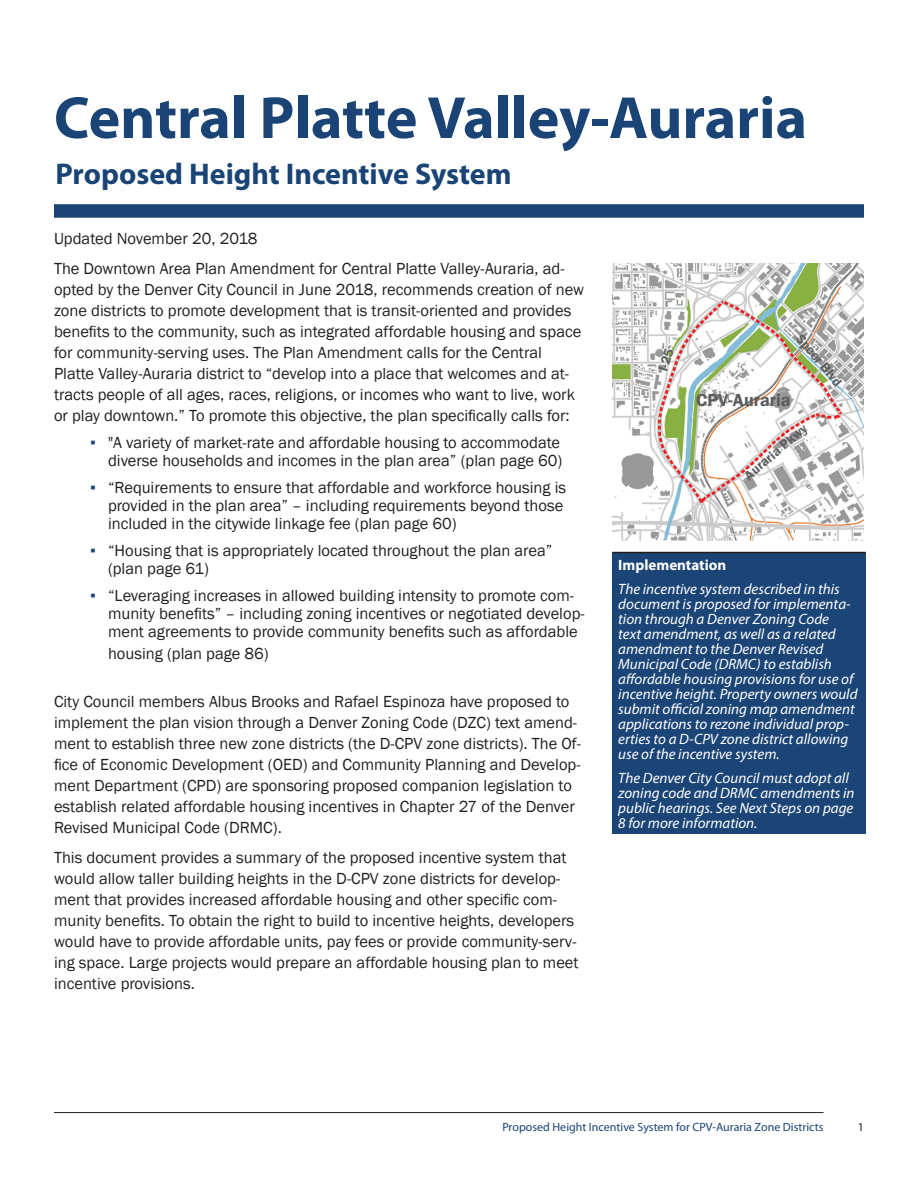
<style>
.page{position:relative;width:918px;height:1188px;background:#fff}
.page>*{position:absolute;margin:0;border:0;box-sizing:border-box;transform-origin:0 0}
.Chapter_Header{font:700 60px "Myriad Pro";color:#1a4476}
.Chapter_Subhead{font:700 30px "Myriad Pro";color:#1a4476}
.t1{font:600 18px "Franklin Gothic";color:#5d5d5d}
.Body_Text{font:16.5px/21px "Franklin Gothic";color:#231f20}
.Sidebar{font:italic 15px/15px "Myriad Pro";color:#fff}
.t2{font:700 15px "Myriad Pro";color:#fff}
.t3{font:600 13.5px "Franklin Gothic";color:#5d5d5d}
.t4{font:12px "Myriad Pro";color:#1a4476}
.t5{font:12px "Myriad Pro";color:#231f20}
.s1{font-family:"Arial";color:#1a4476}
</style>
<div class="page">
<hr style="left:54px;top:1112px;width:770px;height:1px;background:#231f20">
<div style="left:54px;top:204px;width:810px;height:14px;background:#1a4476"></div>
<div style="left:612px;top:553px;width:254px;height:281px;background:#1b4576"></div>
<hr style="left:612px;top:552px;width:254px;height:1px;background:#231f20">
<img style="left:612px;top:263px;width:252px;height:277px">
<p class="Chapter_Header" style="left:54px;top:84px;width:755px">Central Platte Valley-Auraria</p>
<p class="Chapter_Subhead" style="left:56px;top:158px;width:458px">Proposed Height Incentive System</p>
<p class="Body_Text" style="left:54px;top:228px;width:205px">Updated November 20, 2018</p>
<p class="Body_Text" style="left:54px;top:258px;width:531px">The Downtown Area Plan Amendment for Central Platte Valley-Auraria, ad&shy;opted by the Denver City Council in June 2018, recommends creation of new zone districts to promote development that is transit-oriented and provides benefits to the community, such as integrated affordable housing and space for community-serving uses. The Plan Amendment calls for the Central Platte Valley-Auraria district to “develop into a place that welcomes and at&shy;tracts people of all ages, races, religions, or incomes who want to live, work or play downtown.” To promote this objective, the plan specifically calls for:</p>
<p class="Body_Text" style="left:90px;top:434px;width:474px;line-height:18px;text-align:right"><span class="s1">▪</span> "A variety of market-rate and affordable housing to accommodate diverse households and incomes in the plan area” (plan page 60)</p>
<p class="Body_Text" style="left:108px;top:479px;width:460px;line-height:18px;text-indent:-18px"><span class="s1">▪</span> “Requirements to ensure that affordable and workforce housing is provided in the plan area” – including requirements beyond those included in the citywide linkage fee (plan page 60)</p>
<p class="Body_Text" style="left:108px;top:542px;width:446px;line-height:18px;text-indent:-18px"><span class="s1">▪</span> “Housing that is appropriately located throughout the plan area” (plan page 61)</p>
<p class="Body_Text" style="left:108px;top:587px;width:478px;line-height:18px;text-indent:-18px"><span class="s1">▪</span> “Leveraging increases in allowed building intensity to promote com&shy;munity benefits” – including zoning incentives or negotiated develop&shy;ment agreements to provide community benefits such as affordable</p>
<p class="Body_Text" style="left:108px;top:643px;width:162px">housing (plan page 86)</p>
<p class="Body_Text" style="left:54px;top:691px;width:528px">City Council members Albus Brooks and Rafael Espinoza have proposed to implement the plan vision through a Denver Zoning Code (DZC) text amend&shy;ment to establish three new zone districts (the D-CPV zone districts). The Of&shy;fice of Economic Development (OED) and Community Planning and Develop&shy;ment Department (CPD) are sponsoring proposed companion legislation to establish related affordable housing incentives in Chapter 27 of the Denver Revised Municipal Code (DRMC).</p>
<p class="Body_Text" style="left:54px;top:847px;width:526px">This document provides a summary of the proposed incentive system that would allow taller building heights in the D-CPV zone districts for develop&shy;ment that provides increased affordable housing and other specific com&shy;munity benefits. To obtain the right to build to incentive heights, developers would have to provide affordable units, pay fees or provide community-serv&shy;ing space. Large projects would prepare an affordable housing plan to meet incentive provisions.</p>
<p class="t3" style="left:655px;top:368px;width:25px;rotate:-72deg">I-25</p>
<p class="t3" style="left:805px;top:330px;width:65px;rotate:50deg">Speer Blvd</p>
<p class="t1" style="left:696px;top:388px;width:96px">CPV-Auraria</p>
<p class="t3" style="left:741px;top:471px;width:79px;rotate:-40deg">Auraria Pkwy</p>
<p class="t2" style="left:618px;top:556px;width:110px">Implementation</p>
<p class="Sidebar" style="left:618px;top:581px;width:241px">The incentive system described in this document is proposed for implementa&shy;tion through a Denver Zoning Code<br>text amendment, as well as a related amendment to the Denver Revised Municipal Code (DRMC) to establish affordable housing provisions for use of incentive height. Property owners would submit official zoning map amendment applications to rezone individual prop&shy;erties to a D-CPV zone district allowing use of the incentive system.</p>
<p class="Sidebar" style="left:618px;top:770px;width:238px">The Denver City Council must adopt all zoning code and DRMC amendments in public hearings. See Next Steps on page 8 for more information.</p>
<p class="t4" style="left:502px;top:1121px;width:323px">Proposed Height Incentive System for CPV-Auraria Zone Districts</p>
<p class="t5" style="left:858px;top:1121px;width:8px">1</p>
</div>
